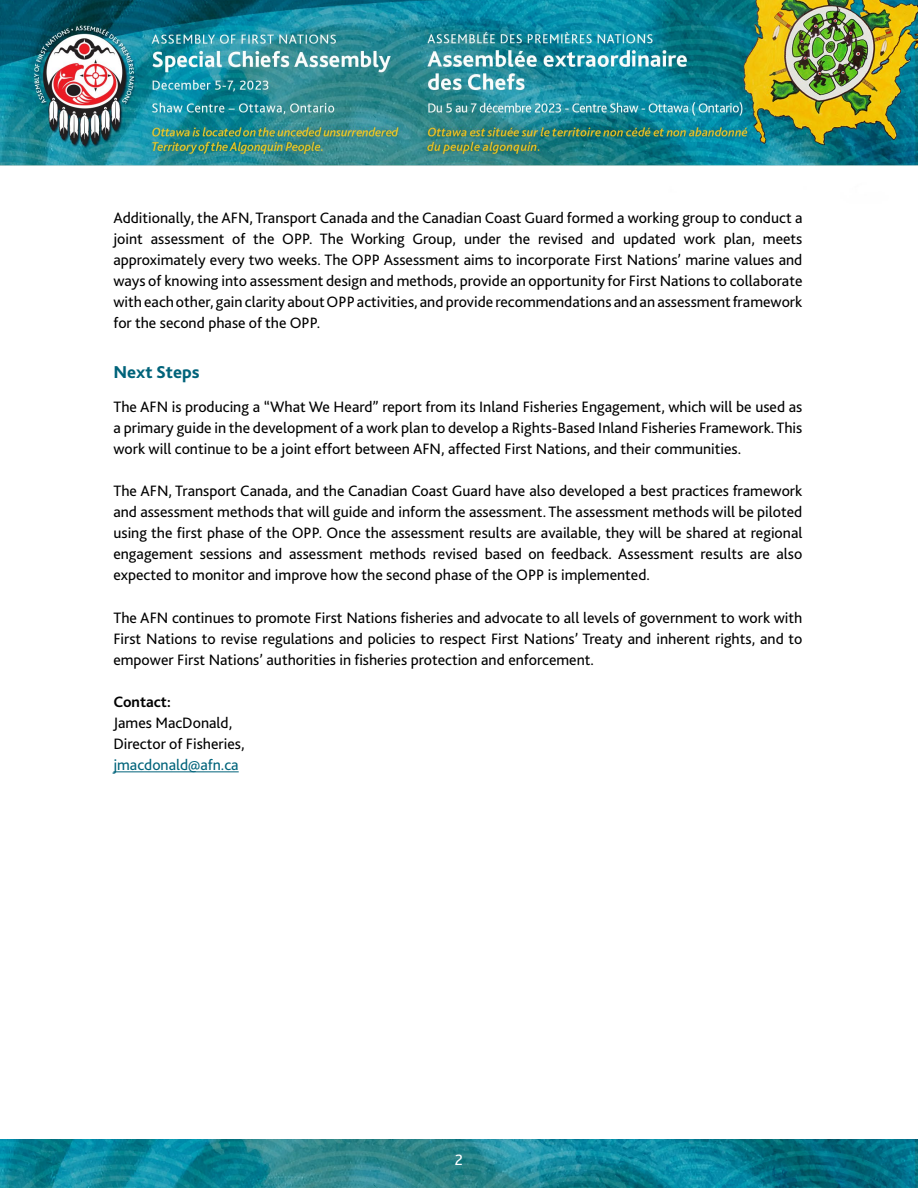
<style>
.page{position:relative;width:918px;height:1188px;background:#fff}
.page>*{position:absolute;margin:0;border:0;box-sizing:border-box;transform-origin:0 0}
.H3{font:800 18px "Bliss 2";color:#00637a}
.Body_Text{font:15.75px/21px "Bliss 2";color:#000;text-align:justify}
.t1{font:15.75px "Bliss 2";color:#fff}
.s1{font-weight:700}
.s2{color:#00637a}
</style>
<div class="page">
<img style="left:0;top:0;width:918px;height:166px">
<img style="left:0;top:1140px;width:918px;height:48px">
<hr style="left:113px;top:771px;width:126px;height:1px;background:#00637a">
<p class="Body_Text" style="left:113px;top:206px;width:691px">Additionally, the AFN, Transport Canada and the Canadian Coast Guard formed a working group to conduct a joint assessment of the OPP. The Working Group, under the revised and updated work plan, meets approximately every two weeks. The OPP Assessment aims to incorporate First Nations’ marine values and ways of knowing into assessment design and methods, provide an opportunity for First Nations to collaborate with each other, gain clarity about OPP activities, and provide recommendations and an assessment framework for the second phase of the OPP.</p>
<p class="H3" style="left:113px;top:361px;width:88px">Next Steps</p>
<p class="Body_Text" style="left:113px;top:396px;width:691px">The AFN is producing a “What We Heard” report from its Inland Fisheries Engagement, which will be used as a primary guide in the development of a work plan to develop a Rights-Based Inland Fisheries Framework. This work will continue to be a joint effort between AFN, affected First Nations, and their communities.</p>
<p class="Body_Text" style="left:113px;top:480px;width:691px">The AFN, Transport Canada, and the Canadian Coast Guard have also developed a best practices framework and assessment methods that will guide and inform the assessment. The assessment methods will be piloted using the first phase of the OPP. Once the assessment results are available, they will be shared at regional engagement sessions and assessment methods revised based on feedback. Assessment results are also expected to monitor and improve how the second phase of the OPP is implemented.</p>
<p class="Body_Text" style="left:113px;top:606px;width:691px">The AFN continues to promote First Nations fisheries and advocate to all levels of government to work with First Nations to revise regulations and policies to respect First Nations’ Treaty and inherent rights, and to empower First Nations’ authorities in fisheries protection and enforcement.</p>
<p class="Body_Text" style="left:113px;top:690px;width:133px;text-align:left"><span class="s1">Contact:<br></span>James MacDonald,<br>Director of Fisheries, <span class="s2">jmacdonald@afn.ca</span></p>
<p class="t1" style="left:455px;top:1150px;width:10px">2</p>
</div>
